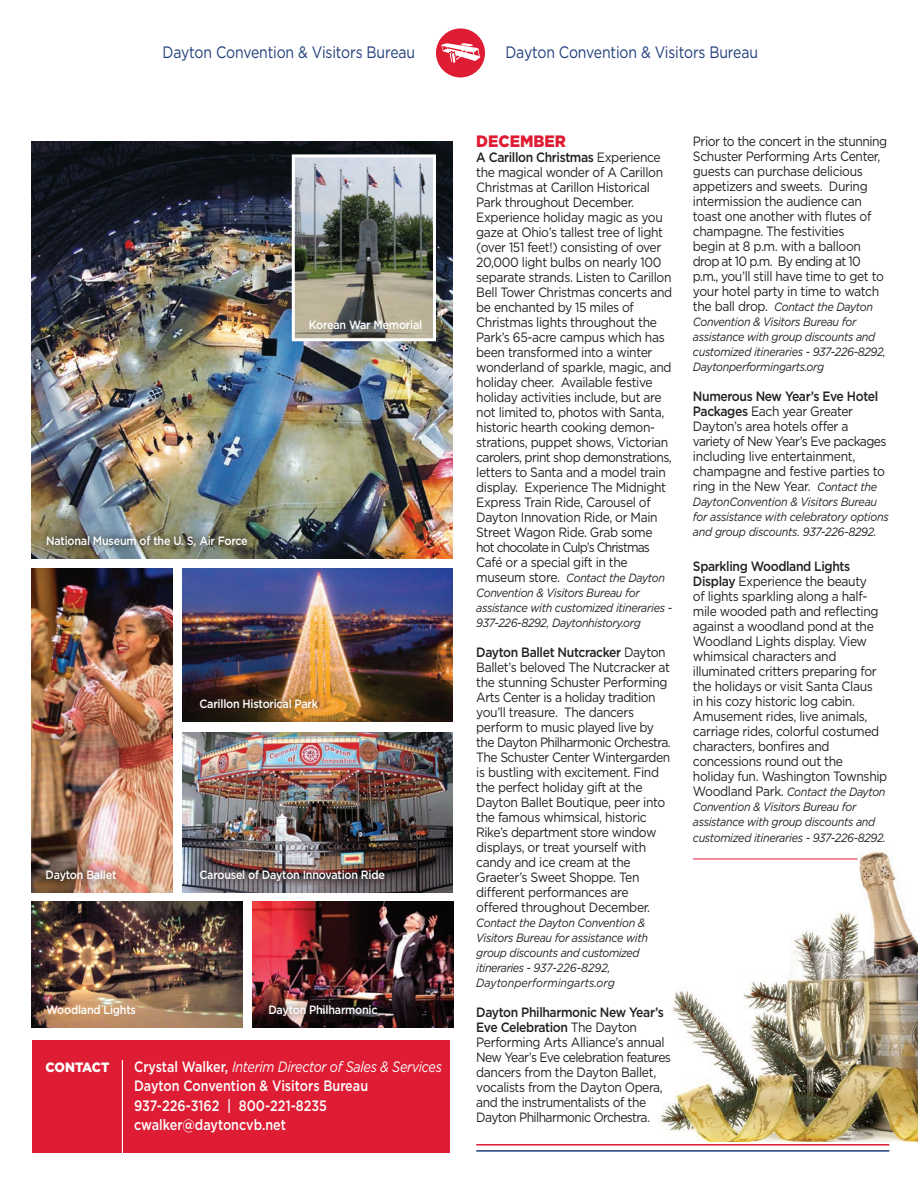
<style>
.page{position:relative;width:918px;height:1188px;background:#fff}
.page>*{position:absolute;margin:0;border:0;box-sizing:border-box;transform-origin:0 0}
.t1{font:16.5px "Gotham";letter-spacing:-.01em;color:#1e3d7b;scale:.85 1}
.t2{font:900 16.5px "Gotham";color:#de1d34;scale:.94 1}
.t3{font:500 15px/19.5px "Gotham";color:#fff;scale:.84 1}
.t4{font:13.5px/15px "Gotham";letter-spacing:-.03em;color:#231f20;scale:.9 1}
.t5{font:900 13.5px "Gotham";letter-spacing:-.01em;color:#fff;scale:.94 1}
.t6{font:italic 12px/15px "Gotham";letter-spacing:-.03em;color:#231f20;scale:.9 1}
.t7{font:500 12px "Gotham";letter-spacing:-.02em;color:#fff;scale:.9 1}
.s1{font-weight:400;font-style:italic}
.s2{font-weight:500}
.s3{font-style:normal;font-size:13.5px}
.s4{font-style:italic;font-size:12px}
</style>
<div class="page">
<img style="left:660px;top:850px;width:258px;height:292px">
<img style="left:32px;top:142px;width:421px;height:416px">
<div style="left:436px;top:28px;width:49px;height:49px;background:#de1d34;border-radius:50%"></div>
<svg style="left:441px;top:43px;width:40px;height:20px"></svg>
<hr style="left:476px;top:1150px;width:413px;height:2px;background:#1e3d7b">
<hr style="left:476px;top:1144px;width:413px;height:2px;background:#de1d34">
<img style="left:32px;top:569px;width:141px;height:324px">
<img style="left:40px;top:528px;width:215px;height:25px">
<img style="left:296px;top:158px;width:136px;height:179px">
<div style="left:292px;top:154px;width:144px;height:187px;border:3px solid #fff"></div>
<img style="left:183px;top:569px;width:270px;height:153px">
<div style="left:193px;top:692px;width:132px;height:23px;background:#231f20;opacity:.75"></div>
<img style="left:183px;top:732px;width:270px;height:161px">
<div style="left:193px;top:863px;width:199px;height:25px;background:#231f20;opacity:.75"></div>
<div style="left:39px;top:863px;width:84px;height:25px;background:#231f20;opacity:.75"></div>
<img style="left:32px;top:902px;width:210px;height:126px">
<hr style="left:693px;top:859px;width:165px;height:1px;background:#de1d34">
<img style="left:252px;top:902px;width:201px;height:126px">
<div style="left:262px;top:997px;width:123px;height:27px;background:#231f20;opacity:.75"></div>
<div style="left:32px;top:1040px;width:418px;height:112px;background:#de1d34"></div>
<hr style="left:122px;top:1060px;width:1px;height:95px;background:#fff">
<p class="t1" style="left:163px;top:42px;width:299px">Dayton Convention &amp; Visitors Bureau</p>
<p class="t1" style="left:506px;top:42px;width:299px">Dayton Convention &amp; Visitors Bureau</p>
<p class="t7" style="left:309px;top:317px;width:127px">Korean War Memorial</p>
<p class="t7" style="left:46px;top:532px;width:226px">National Museum of the U. S, Air Force</p>
<p class="t7" style="left:200px;top:696px;width:133px">Carillon Historical Park</p>
<p class="t7" style="left:46px;top:867px;width:80px">Dayton Ballet</p>
<p class="t7" style="left:200px;top:867px;width:208px">Carousel of Dayton Innovation Ride</p>
<p class="t7" style="left:46px;top:1002px;width:101px">Woodland Lights</p>
<p class="t7" style="left:268px;top:1002px;width:123px">Dayton Philharmonic</p>
<p class="t5" style="left:46px;top:1059px;width:69px">CONTACT</p>
<p class="t3" style="left:134px;top:1056px;width:368px">Crystal Walker, <span class="s1">Interim Director of Sales &amp; Services </span>Dayton Convention &amp; Visitors Bureau 937-226-3162 | 800-221-8235 cwalker@daytoncvb.net</p>
<p class="t2" style="left:476px;top:132px;width:97px">DECEMBER</p>
<p class="t4" style="left:476px;top:149px;width:219px"><span class="s2">A Carillon Christmas</span> Experience the magical wonder of A Carillon<br>Christmas at Carillon Historical<br>Park throughout December.<br>Experience holiday magic as you gaze at Ohio’s tallest tree of light (over 151 feet!) consisting of over<br>20,000 light bulbs on nearly 100 separate strands. Listen to Carillon<br>Bell Tower Christmas concerts and be enchanted by 15 miles of<br>Christmas lights throughout the<br>Park’s 65-acre campus which has been transformed into a winter wonderland of sparkle, magic, and holiday cheer. Available festive holiday activities include, but are not limited to, photos with Santa, historic hearth cooking demon&shy;strations, puppet shows, Victorian carolers, print shop demonstrations, letters to Santa and a model train display. Experience The Midnight<br>Express Train Ride, Carousel of<br>Dayton Innovation Ride, or Main<br>Street Wagon Ride. Grab some hot chocolate in Culp’s Christmas<br>Café or a special gift in the</p>
<p class="t6" style="left:476px;top:570px;width:219px"><span class="s3">museum store.</span> Contact the Dayton Convention &amp; Visitors Bureau for assistance with customized itineraries - 937-226-8292, Daytonhistory.org</p>
<p class="t4" style="left:476px;top:644px;width:218px"><span class="s2">Dayton Ballet Nutcracker</span> Dayton<br>Ballet’s beloved The Nutcracker at the stunning Schuster Performing<br>Arts Center is a holiday tradition you’ll treasure. The dancers perform to music played live by the Dayton Philharmonic Orchestra.<br>The Schuster Center Wintergarden is bustling with excitement. Find the perfect holiday gift at the<br>Dayton Ballet Boutique, peer into the famous whimsical, historic<br>Rike’s department store window displays, or treat yourself with candy and ice cream at the<br>Graeter’s Sweet Shoppe. Ten different performances are offered throughout December.</p>
<p class="t6" style="left:476px;top:915px;width:192px">Contact the Dayton Convention &amp;<br>Visitors Bureau for assistance with group discounts and customized itineraries - 937-226-8292,<br>Daytonperformingarts.org</p>
<p class="t4" style="left:476px;top:1004px;width:218px"><span class="s2">Dayton Philharmonic New Year’s<br>Eve Celebration</span> The Dayton<br>Performing Arts Alliance’s annual<br>New Year’s Eve celebration features dancers from the Dayton Ballet, vocalists from the Dayton Opera, and the instrumentalists of the<br>Dayton Philharmonic Orchestra.</p>
<p class="t4" style="left:693px;top:133px;width:217px">Prior to the concert in the stunning<br>Schuster Performing Arts Center, guests can purchase delicious appetizers and sweets. During intermission the audience can toast one another with flutes of champagne. The festivities<br>begin at 8 p.m. with a balloon drop at 10 p.m. By ending at 10 p.m., you’ll still have time to get to your hotel party in time to watch</p>
<p class="t6" style="left:693px;top:299px;width:216px"><span class="s3">the ball drop.</span> Contact the Dayton Convention &amp; Visitors Bureau for assistance with group discounts and customized itineraries - 937-226-8292, Daytonperformingarts.org</p>
<p class="t4" style="left:693px;top:388px;width:217px"><span class="s2">Numerous New Year’s Eve Hotel<br>Packages</span> Each year Greater<br>Dayton’s area hotels offer a variety of New Year’s Eve packages including live entertainment, champagne and festive parties to ring in the New Year. <span class="s4">Contact the</span></p>
<p class="t6" style="left:693px;top:494px;width:219px">DaytonConvention &amp; Visitors Bureau for assistance with celebratory options and group discounts. 937-226-8292.</p>
<p class="t4" style="left:693px;top:558px;width:218px"><span class="s2">Sparkling Woodland Lights<br>Display</span> Experience the beauty<br>of lights sparkling along a half&shy;mile wooded path and reflecting against a woodland pond at the<br>Woodland Lights display. View whimsical characters and illuminated critters preparing for the holidays or visit Santa Claus<br>in his cozy historic log cabin.<br>Amusement rides, live animals, carriage rides, colorful costumed characters, bonfires and concessions round out the holiday fun. Washington Township</p>
<p class="t6" style="left:693px;top:784px;width:216px"><span class="s3">Woodland Park.</span> Contact the Dayton<br>Convention &amp; Visitors Bureau for assistance with group discounts and</p>
<p class="t6" style="left:693px;top:830px;width:216px">customized itineraries - 937-226-8292.</p>
</div>
